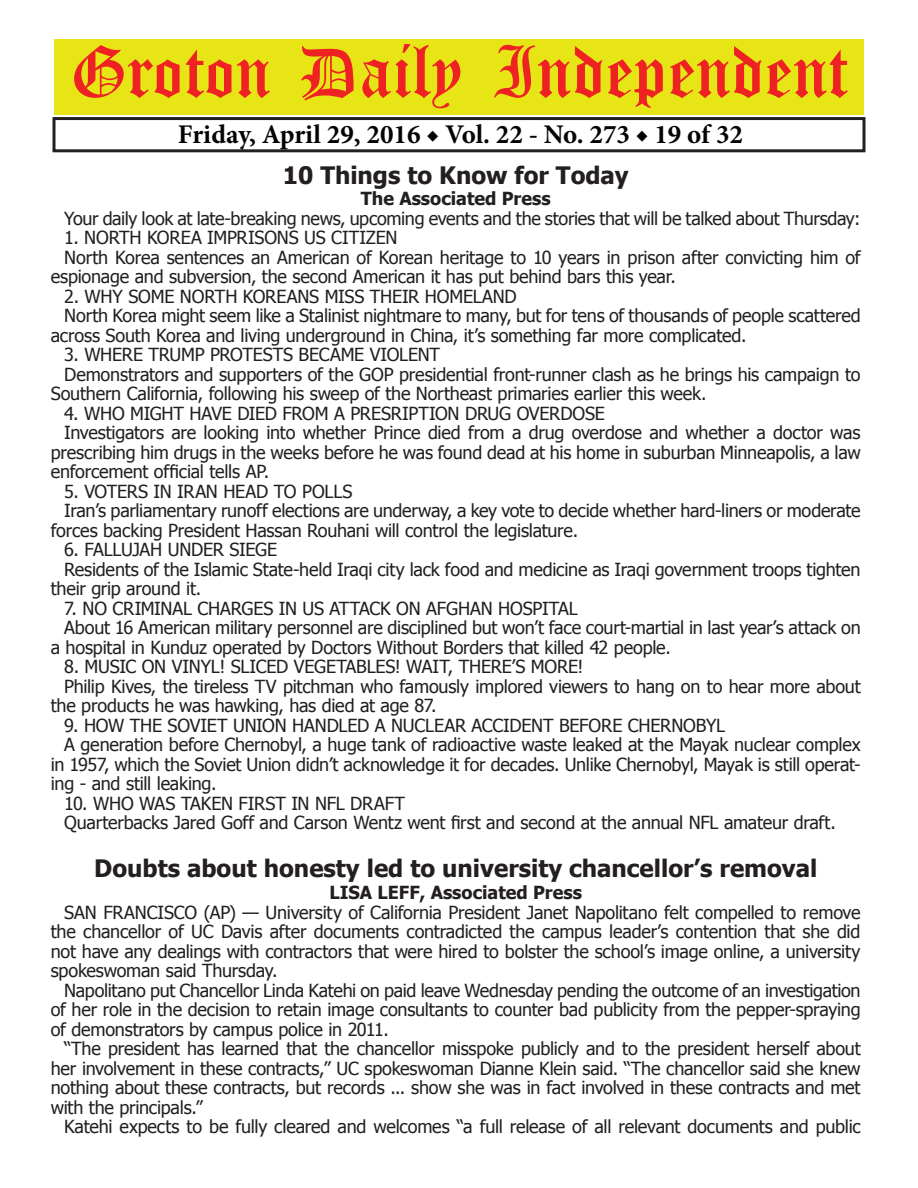
<style>
.page{position:relative;width:918px;height:1188px;background:#fff}
.page>*{position:absolute;margin:0;border:0;box-sizing:border-box;transform-origin:0 0}
.t1{font:54px "Old English Five";color:#ee2123}
.t2{font:700 27px "Minion Pro";color:#040503}
.t3{font:700 24px "Tahoma";color:#231f20}
.t4{font:18px/19.5px "Tahoma";letter-spacing:-.01em;color:#231f20;text-align:justify}
.t5{font:700 18px "Tahoma";color:#231f20}
</style>
<div class="page">
<div style="left:52px;top:117px;width:814px;height:35px;border:3px solid #231f20"></div>
<div style="left:54px;top:40px;width:810px;height:75px;background:#e7e515"></div>
<h1 class="t1" style="left:70px;top:47px;width:779px">Groton Daily Independent</h1>
<h2 class="t2" style="left:178px;top:116px;width:567px">Friday, April 29, 2016 ◆ Vol. 22 - No. 273 ◆ 19 of 32</h2>
<h3 class="t3" style="left:283px;top:158px;width:348px">10 Things to Know for Today</h3>
<p class="t5" style="left:361px;top:186px;width:191px">The Associated Press</p>
<p class="t4" style="left:64px;top:208px;width:798px">Your daily look at late-breaking news, upcoming events and the stories that will be talked about Thursday:</p>
<p class="t4" style="left:64px;top:227px;width:335px">1. NORTH KOREA IMPRISONS US CITIZEN</p>
<p class="t4" style="left:64px;top:247px;width:798px">North Korea sentences an American of Korean heritage to 10 years in prison after convicting him of</p>
<p class="t4" style="left:51px;top:266px;width:627px">espionage and subversion, the second American it has put behind bars this year.</p>
<p class="t4" style="left:64px;top:286px;width:454px">2. WHY SOME NORTH KOREANS MISS THEIR HOMELAND</p>
<p class="t4" style="left:64px;top:305px;width:798px">North Korea might seem like a Stalinist nightmare to many, but for tens of thousands of people scattered</p>
<p class="t4" style="left:51px;top:325px;width:697px">across South Korea and living underground in China, it’s something far more complicated.</p>
<p class="t4" style="left:64px;top:344px;width:377px">3. WHERE TRUMP PROTESTS BECAME VIOLENT</p>
<p class="t4" style="left:64px;top:364px;width:798px">Demonstrators and supporters of the GOP presidential front-runner clash as he brings his campaign to</p>
<p class="t4" style="left:51px;top:383px;width:657px">Southern California, following his sweep of the Northeast primaries earlier this week.</p>
<p class="t4" style="left:64px;top:403px;width:542px">4. WHO MIGHT HAVE DIED FROM A PRESRIPTION DRUG OVERDOSE</p>
<p class="t4" style="left:64px;top:422px;width:798px">Investigators are looking into whether Prince died from a drug overdose and whether a doctor was</p>
<p class="t4" style="left:51px;top:442px;width:811px">prescribing him drugs in the weeks before he was found dead at his home in suburban Minneapolis, a law</p>
<p class="t4" style="left:51px;top:461px;width:220px">enforcement official tells AP.</p>
<p class="t4" style="left:64px;top:480px;width:290px">5. VOTERS IN IRAN HEAD TO POLLS</p>
<p class="t4" style="left:64px;top:500px;width:798px">Iran’s parliamentary runoff elections are underway, a key vote to decide whether hard-liners or moderate</p>
<p class="t4" style="left:51px;top:519px;width:529px">forces backing President Hassan Rouhani will control the legislature.</p>
<p class="t4" style="left:64px;top:539px;width:214px">6. FALLUJAH UNDER SIEGE</p>
<p class="t4" style="left:64px;top:558px;width:798px">Residents of the Islamic State-held Iraqi city lack food and medicine as Iraqi government troops tighten</p>
<p class="t4" style="left:51px;top:578px;width:152px">their grip around it.</p>
<p class="t4" style="left:64px;top:597px;width:515px">7. NO CRIMINAL CHARGES IN US ATTACK ON AFGHAN HOSPITAL</p>
<p class="t4" style="left:64px;top:617px;width:798px">About 16 American military personnel are disciplined but won’t face court-martial in last year’s attack on</p>
<p class="t4" style="left:51px;top:636px;width:622px">a hospital in Kunduz operated by Doctors Without Borders that killed 42 people.</p>
<p class="t4" style="left:64px;top:656px;width:521px">8. MUSIC ON VINYL! SLICED VEGETABLES! WAIT, THERE’S MORE!</p>
<p class="t4" style="left:64px;top:675px;width:798px">Philip Kives, the tireless TV pitchman who famously implored viewers to hang on to hear more about</p>
<p class="t4" style="left:51px;top:695px;width:387px">the products he was hawking, has died at age 87.</p>
<p class="t4" style="left:64px;top:714px;width:662px">9. HOW THE SOVIET UNION HANDLED A NUCLEAR ACCIDENT BEFORE CHERNOBYL</p>
<p class="t4" style="left:64px;top:734px;width:798px">A generation before Chernobyl, a huge tank of radioactive waste leaked at the Mayak nuclear complex</p>
<p class="t4" style="left:51px;top:753px;width:812px">in 1957, which the Soviet Union didn’t acknowledge it for decades. Unlike Chernobyl, Mayak is still operat-</p>
<p class="t4" style="left:51px;top:773px;width:167px">ing - and still leaking.</p>
<p class="t4" style="left:64px;top:792px;width:773px">10. WHO WAS TAKEN FIRST IN NFL DRAFT<br>Quarterbacks Jared Goff and Carson Wentz went first and second at the annual NFL amateur draft.</p>
<h3 class="t3" style="left:94px;top:852px;width:725px">Doubts about honesty led to university chancellor’s removal</h3>
<p class="t5" style="left:330px;top:880px;width:254px">LISA LEFF, Associated Press</p>
<p class="t4" style="left:51px;top:901px;width:811px;text-indent:14px">SAN FRANCISCO (AP) — University of California President Janet Napolitano felt compelled to remove the chancellor of UC Davis after documents contradicted the campus leader’s contention that she did not have any dealings with contractors that were hired to bolster the school’s image online, a university spokeswoman said Thursday.</p>
<p class="t4" style="left:51px;top:979px;width:811px;text-indent:14px">Napolitano put Chancellor Linda Katehi on paid leave Wednesday pending the outcome of an investigation of her role in the decision to retain image consultants to counter bad publicity from the pepper-spraying of demonstrators by campus police in 2011.</p>
<p class="t4" style="left:51px;top:1038px;width:811px;text-indent:14px">“The president has learned that the chancellor misspoke publicly and to the president herself about her involvement in these contracts,” UC spokeswoman Dianne Klein said. “The chancellor said she knew nothing about these contracts, but records ... show she was in fact involved in these contracts and met with the principals.”</p>
<p class="t4" style="left:64px;top:1116px;width:798px">Katehi expects to be fully cleared and welcomes “a full release of all relevant documents and public</p>
</div>
